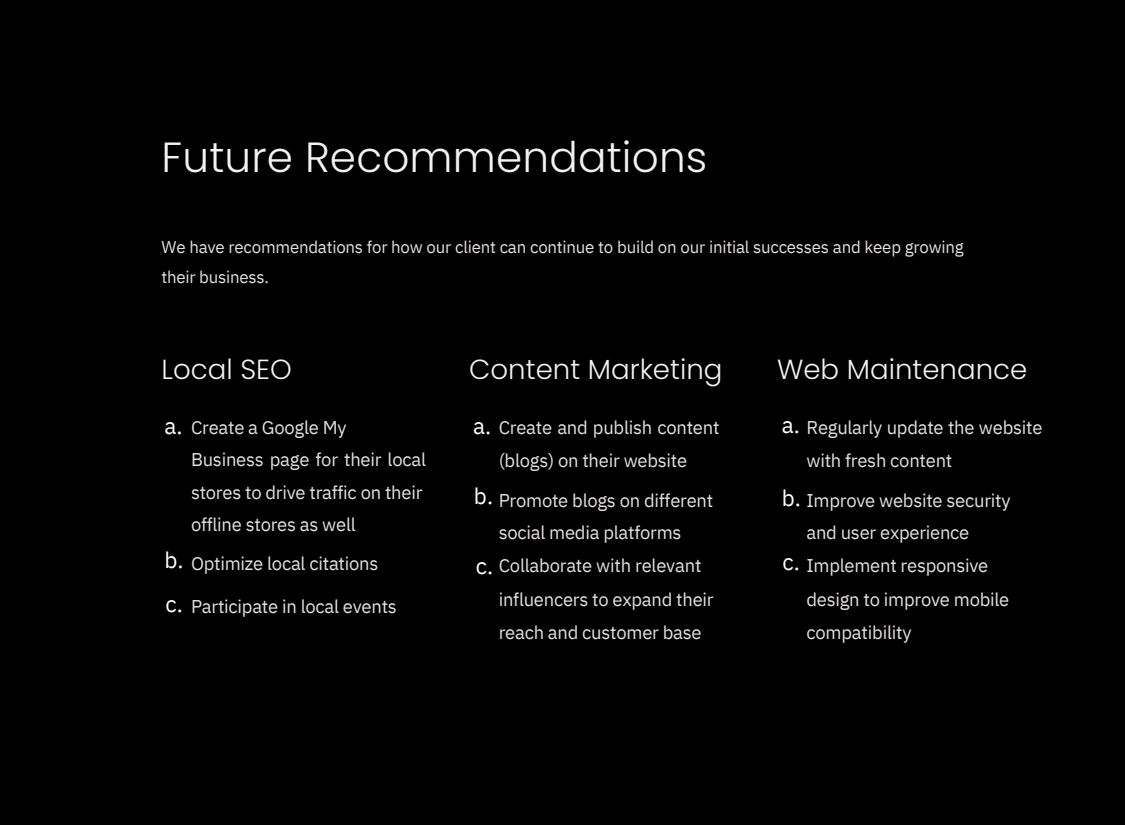
<style>
.page{position:relative;width:1125px;height:825px;background:#000}
.page>*{position:absolute;margin:0;border:0;box-sizing:border-box;transform-origin:0 0}
.t1{font:300 42.25px "Poppins";letter-spacing:.005em;color:#f2f2f3}
.t2{font:300 27.62px "Poppins";color:#f2f2f3}
.t3{font:22.5px "IBM Plex Sans";color:#fff}
.t4{font:18.38px/32.8px "IBM Plex Sans";letter-spacing:-.015em;color:#e5e0df}
.t5{font:16.88px/30px "IBM Plex Sans";letter-spacing:-.015em;color:#e5e0df}
</style>
<div class="page">
<p class="t1" style="left:162px;top:128px;width:547px">Future Recommendations</p>
<p class="t5" style="left:162px;top:231px;width:804px">We have recommendations for how our client can continue to build on our initial successes and keep growing their business.</p>
<p class="t2" style="left:162px;top:350px;width:132px">Local SEO</p>
<p class="t2" style="left:469px;top:350px;width:255px">Content Marketing</p>
<p class="t2" style="left:777px;top:350px;width:252px">Web Maintenance</p>
<p class="t3" style="left:164px;top:411px;width:20px">a.</p>
<p class="t4" style="left:191px;top:410px;width:157px">Create a Google My</p>
<p class="t4" style="left:191px;top:443px;width:237px">Business page for their local stores to drive traffic on their</p>
<p class="t4" style="left:191px;top:508px;width:166px">offline stores as well</p>
<p class="t4" style="left:191px;top:546px;width:189px">Optimize local citations</p>
<p class="t4" style="left:191px;top:589px;width:207px">Participate in local events</p>
<p class="t4" style="left:499px;top:411px;width:222px">Create and publish content (blogs) on their website</p>
<p class="t4" style="left:499px;top:483px;width:216px">Promote blogs on different</p>
<p class="t4" style="left:499px;top:516px;width:184px">social media platforms</p>
<p class="t4" style="left:499px;top:549px;width:204px">Collaborate with relevant</p>
<p class="t4" style="left:499px;top:583px;width:216px">influencers to expand their</p>
<p class="t4" style="left:499px;top:615px;width:204px">reach and customer base</p>
<p class="t4" style="left:806px;top:411px;width:238px">Regularly update the website with fresh content</p>
<p class="t4" style="left:806px;top:483px;width:206px">Improve website security</p>
<p class="t4" style="left:806px;top:516px;width:164px">and user experience</p>
<p class="t4" style="left:806px;top:549px;width:183px">Implement responsive</p>
<p class="t4" style="left:806px;top:583px;width:204px">design to improve mobile</p>
<p class="t4" style="left:806px;top:615px;width:107px">compatibility</p>
<p class="t3" style="left:782px;top:410px;width:20px">a.</p>
<p class="t3" style="left:473px;top:411px;width:20px">a.</p>
<p class="t3" style="left:474px;top:481px;width:21px">b.</p>
<p class="t3" style="left:782px;top:483px;width:21px">b.</p>
<p class="t3" style="left:164px;top:545px;width:21px">b.</p>
<p class="t3" style="left:165px;top:589px;width:19px">c.</p>
<p class="t3" style="left:783px;top:547px;width:19px">c.</p>
<p class="t3" style="left:476px;top:551px;width:19px">c.</p>
</div>
